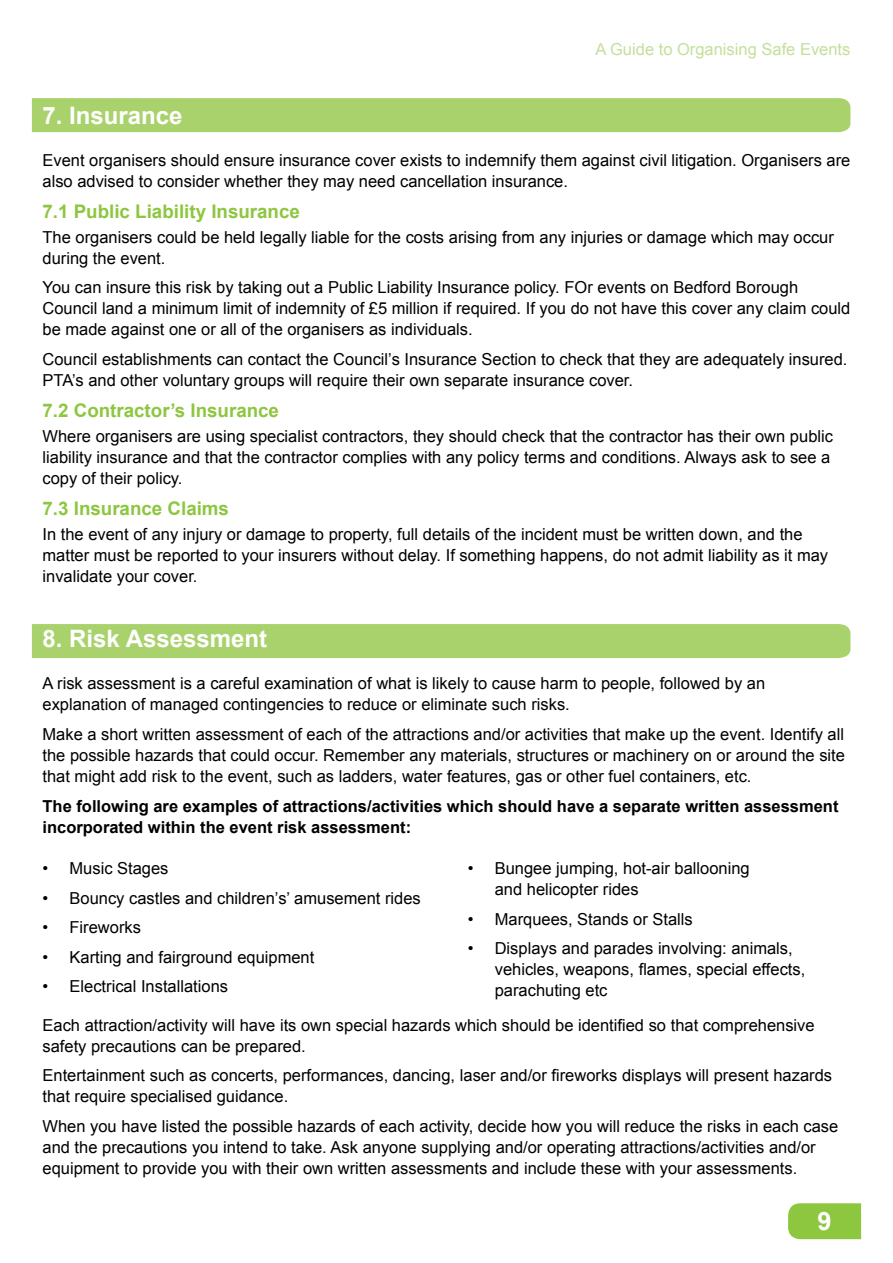
<style>
.page{position:relative;width:893px;height:1263px;background:#fff}
.page>*{position:absolute;margin:0;border:0;box-sizing:border-box;transform-origin:0 0}
.t1{font:700 25.35px "Arial";color:#fff}
.t2{font:700 24px "Arial";color:#fff}
.t3{font:700 18.75px "Arial";color:#8dc63f}
.t4{font:16.5px/21px "Arial";color:#000}
.t5{font:700 16.5px/21px "Arial";color:#000}
.t6{font:16.5px "Arial";color:#c4df9b}
</style>
<div class="page">
<div style="left:788px;top:1203px;width:73px;height:36px;background:#8dc63f"></div>
<div style="left:32px;top:98px;width:818px;height:34px;background:#a9d26d"></div>
<div style="left:32px;top:624px;width:818px;height:34px;background:#a9d26d"></div>
<p class="t6" style="left:595px;top:38px;width:256px">A Guide to Organising Safe Events</p>
<h2 class="t2" style="left:43px;top:99px;width:142px">7. Insurance</h2>
<p class="t4" style="left:43px;top:149px;width:809px">Event organisers should ensure insurance cover exists to indemnify them against civil litigation. Organisers are also advised to consider whether they may need cancellation insurance.</p>
<p class="t3" style="left:43px;top:199px;width:259px">7.1 Public Liability Insurance</p>
<p class="t4" style="left:43px;top:227px;width:793px">The organisers could be held legally liable for the costs arising from any injuries or damage which may occur during the event.</p>
<p class="t4" style="left:43px;top:277px;width:809px">You can insure this risk by taking out a Public Liability Insurance policy. FOr events on Bedford Borough<br>Council land a minimum limit of indemnity of £5 million if required. If you do not have this cover any claim could be made against one or all of the organisers as individuals.</p>
<p class="t4" style="left:43px;top:349px;width:806px">Council establishments can contact the Council’s Insurance Section to check that they are adequately insured.<br>PTA’s and other voluntary groups will require their own separate insurance cover.</p>
<p class="t3" style="left:43px;top:398px;width:238px">7.2 Contractor’s Insurance</p>
<p class="t4" style="left:43px;top:426px;width:792px">Where organisers are using specialist contractors, they should check that the contractor has their own public liability insurance and that the contractor complies with any policy terms and conditions. Always ask to see a copy of their policy.</p>
<p class="t3" style="left:43px;top:496px;width:188px">7.3 Insurance Claims</p>
<p class="t4" style="left:43px;top:524px;width:787px">In the event of any injury or damage to property, full details of the incident must be written down, and the matter must be reported to your insurers without delay. If something happens, do not admit liability as it may invalidate your cover.</p>
<h2 class="t2" style="left:43px;top:623px;width:226px">8. Risk Assessment</h2>
<p class="t4" style="left:43px;top:673px;width:724px">A risk assessment is a careful examination of what is likely to cause harm to people, followed by an explanation of managed contingencies to reduce or eliminate such risks.</p>
<p class="t4" style="left:43px;top:724px;width:804px;text-align:justify">Make a short written assessment of each of the attractions and/or activities that make up the event. Identify all the possible hazards that could occur. Remember any materials, structures or machinery on or around the site that might add risk to the event, such as ladders, water features, gas or other fuel containers, etc.</p>
<p class="t5" style="left:43px;top:796px;width:797px">The following are examples of attractions/activities which should have a separate written assessment incorporated within the event risk assessment:</p>
<p class="t4" style="left:43px;top:858px;width:128px">• Music Stages</p>
<p class="t4" style="left:43px;top:887px;width:380px">• Bouncy castles and children’s’ amusement rides</p>
<p class="t4" style="left:43px;top:917px;width:100px">• Fireworks</p>
<p class="t4" style="left:43px;top:946px;width:273px">• Karting and fairground equipment</p>
<p class="t4" style="left:43px;top:976px;width:187px">• Electrical Installations</p>
<p class="t4" style="left:495px;top:858px;width:256px;text-indent:-27px">• Bungee jumping, hot-air ballooning and helicopter rides</p>
<p class="t4" style="left:468px;top:908px;width:227px">• Marquees, Stands or Stalls</p>
<p class="t4" style="left:495px;top:938px;width:312px;text-indent:-27px">• Displays and parades involving: animals, vehicles, weapons, flames, special effects, parachuting etc</p>
<p class="t4" style="left:43px;top:1014px;width:774px">Each attraction/activity will have its own special hazards which should be identified so that comprehensive safety precautions can be prepared.</p>
<p class="t4" style="left:43px;top:1065px;width:791px">Entertainment such as concerts, performances, dancing, laser and/or fireworks displays will present hazards that require specialised guidance.</p>
<p class="t4" style="left:43px;top:1115px;width:797px">When you have listed the possible hazards of each activity, decide how you will reduce the risks in each case and the precautions you intend to take. Ask anyone supplying and/or operating attractions/activities and/or equipment to provide you with their own written assessments and include these with your assessments.</p>
<h1 class="t1" style="left:817px;top:1204px;width:16px">9</h1>
</div>
